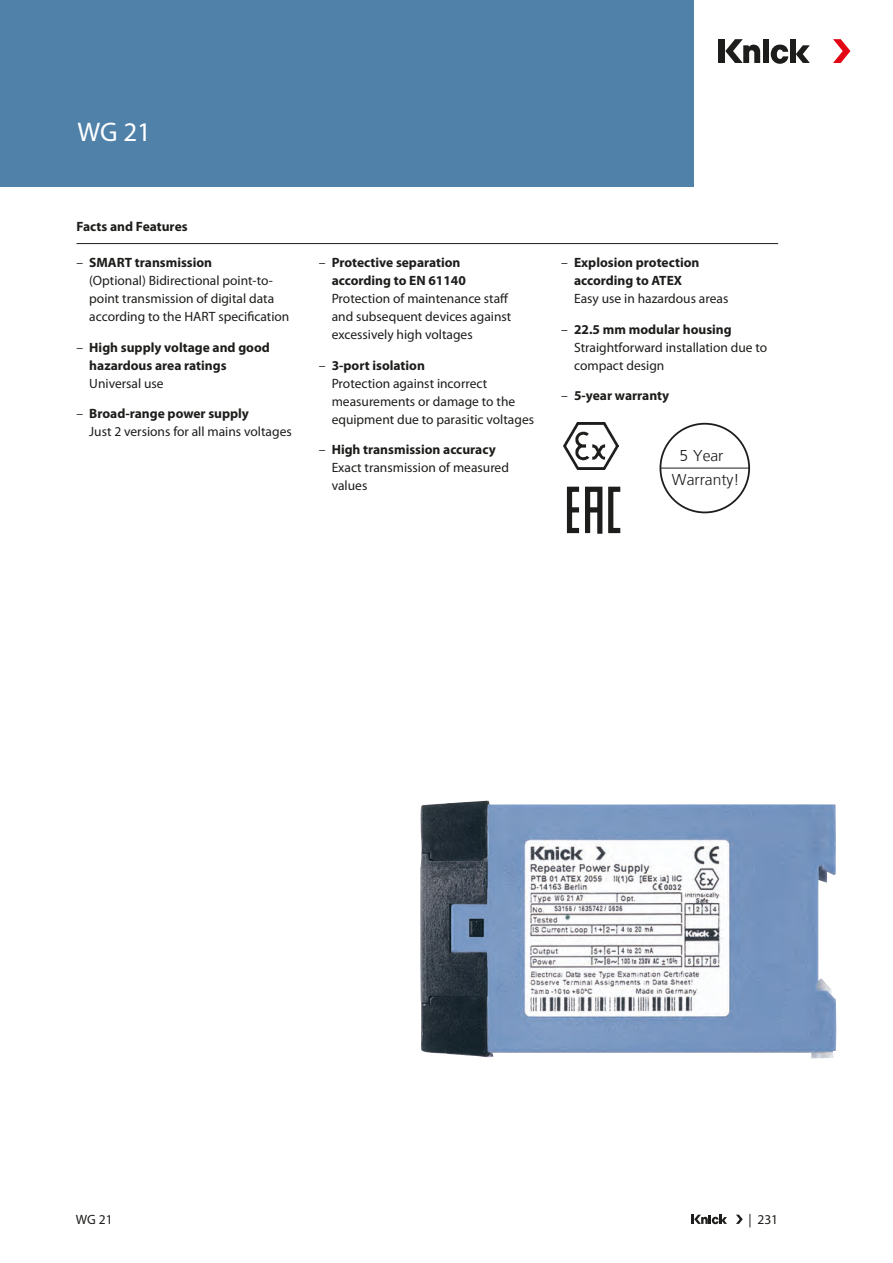
<style>
.page{position:relative;width:893px;height:1263px;background:#fff}
.page>*{position:absolute;margin:0;border:0;box-sizing:border-box;transform-origin:0 0}
.Headline{font:27px "Myriad Pro";color:#fff}
.t1{font:300 15.6px/23.4px "Frutiger LT Com";color:#1d1d1b;text-align:center}
.Fakten_Text{font:13.5px/18px "Myriad Pro";color:#1d1d1b}
.Tabelle_Headline{font:700 13.5px/18px "Myriad Pro";color:#1d1d1b}
.Text{font:13.5px "Myriad Pro";color:#1d1d1b}
.s1{font-weight:400}
</style>
<div class="page">
<div style="left:0;top:0;width:693px;height:187px;background:#5081a9"></div>
<div style="left:719px;top:39px;width:6px;height:24px;background:#1d1d1b"></div>
<div style="left:790px;top:39px;width:6px;height:24px;background:#1d1d1b"></div>
<svg style="left:796px;top:45px;width:14px;height:18px"></svg>
<svg style="left:833px;top:39px;width:17px;height:24px"></svg>
<svg style="left:725px;top:39px;width:63px;height:25px"></svg>
<svg style="left:736px;top:1215px;width:7px;height:9px"></svg>
<svg style="left:692px;top:1215px;width:35px;height:9px"></svg>
<img style="left:563px;top:422px;width:55px;height:48px">
<div style="left:567px;top:487px;width:15px;height:46px;border:5px solid #1d1d1b"></div>
<div style="left:569px;top:507px;width:10px;height:5px;background:#1d1d1b"></div>
<svg style="left:585px;top:486px;width:18px;height:48px"></svg>
<div style="left:588px;top:507px;width:12px;height:5px;background:#1d1d1b"></div>
<div style="left:608px;top:487px;width:15px;height:46px;border:5px solid #1d1d1b"></div>
<hr style="left:77px;top:243px;width:701px;height:1px;background:#1d1d1b">
<div style="left:659px;top:423px;width:91px;height:90px;border:2px solid #1d1d1b;border-radius:50%"></div>
<hr style="left:661px;top:468px;width:88px;height:1px;background:#1d1d1b">
<img style="left:420px;top:800px;width:417px;height:258px">
<p class="Headline" style="left:77px;top:115px;width:75px">WG 21</p>
<p class="Tabelle_Headline" style="left:77px;top:217px;width:113px">Facts and Features</p>
<p class="Tabelle_Headline" style="left:77px;top:253px;width:137px"><span class="s1">–</span> SMART transmission</p>
<p class="Fakten_Text" style="left:89px;top:271px;width:202px">(Optional) Bidirectional point-to&shy;point transmission of digital data according to the HART specification</p>
<p class="Tabelle_Headline" style="left:89px;top:338px;width:182px;text-indent:-13px"><span class="s1">–</span> High supply voltage and good hazardous area ratings</p>
<p class="Fakten_Text" style="left:89px;top:374px;width:76px">Universal use</p>
<p class="Tabelle_Headline" style="left:77px;top:404px;width:174px"><span class="s1">–</span> Broad-range power supply</p>
<p class="Fakten_Text" style="left:89px;top:423px;width:204px">Just 2 versions for all mains voltages</p>
<p class="Tabelle_Headline" style="left:332px;top:253px;width:136px;text-indent:-13px"><span class="s1">–</span> Protective separation according to EN 61140</p>
<p class="Fakten_Text" style="left:332px;top:289px;width:181px">Protection of maintenance staff and subsequent devices against excessively high voltages</p>
<p class="Tabelle_Headline" style="left:319px;top:356px;width:108px"><span class="s1">–</span> 3-port isolation</p>
<p class="Fakten_Text" style="left:332px;top:374px;width:204px">Protection against incorrect measurements or damage to the equipment due to parasitic voltages</p>
<p class="Tabelle_Headline" style="left:319px;top:440px;width:178px"><span class="s1">–</span> High transmission accuracy</p>
<p class="Fakten_Text" style="left:332px;top:459px;width:179px">Exact transmission of measured values</p>
<p class="Tabelle_Headline" style="left:561px;top:253px;width:140px;text-align:center"><span class="s1">–</span> Explosion protection according to ATEX</p>
<p class="Fakten_Text" style="left:574px;top:289px;width:156px">Easy use in hazardous areas</p>
<p class="Tabelle_Headline" style="left:561px;top:320px;width:172px"><span class="s1">–</span> 22.5 mm modular housing</p>
<p class="Fakten_Text" style="left:574px;top:338px;width:195px">Straightforward installation due to compact design</p>
<p class="Tabelle_Headline" style="left:561px;top:386px;width:109px"><span class="s1">–</span> 5-year warranty</p>
<p class="t1" style="left:672px;top:444px;width:69px">5 Year<br>Warranty!</p>
<p class="Text" style="left:76px;top:1211px;width:38px">WG 21</p>
<p class="Text" style="left:748px;top:1211px;width:31px">| 231</p>
</div>
